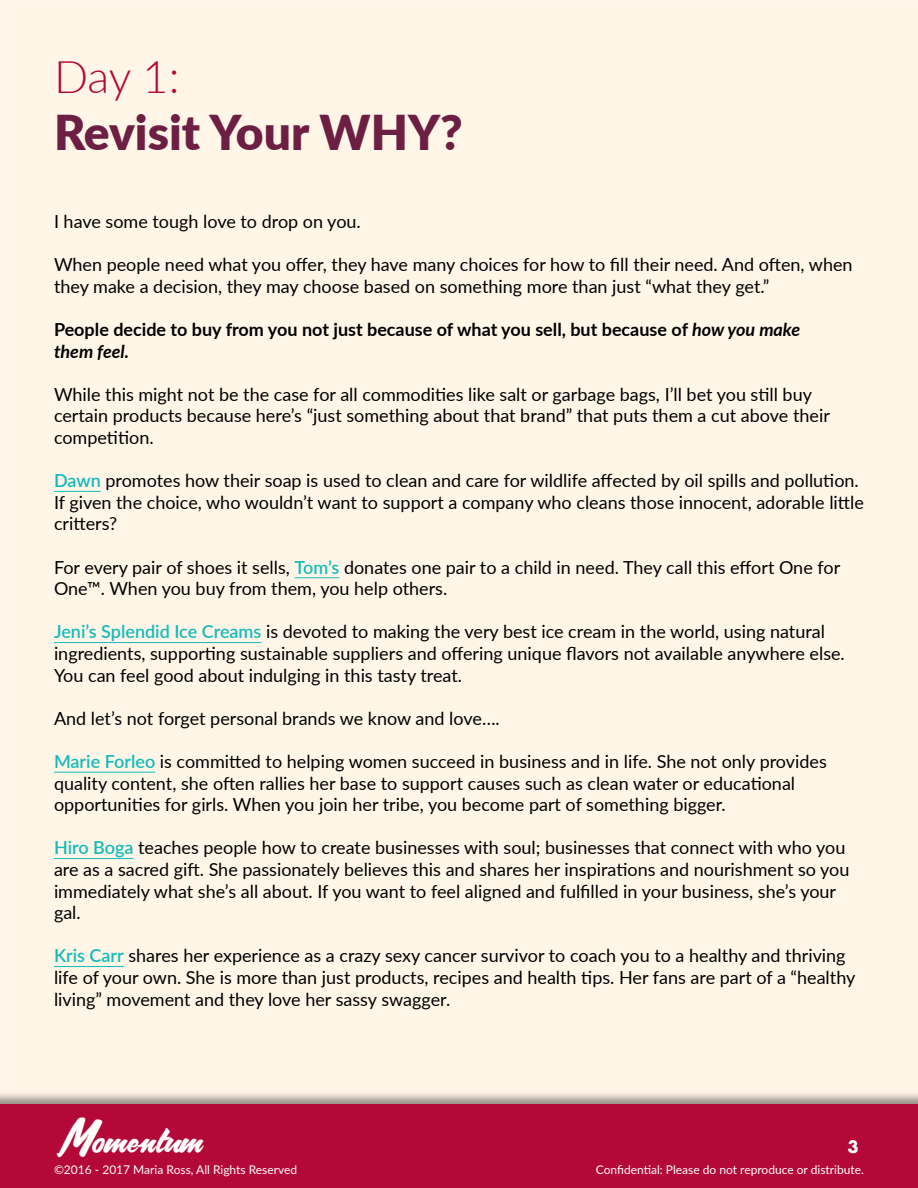
<style>
.page{position:relative;width:918px;height:1188px;background:#fff}
.page>*{position:absolute;margin:0;border:0;box-sizing:border-box;transform-origin:0 0}
.t1{font:900 48px "Lato";color:#6d1e43}
.t2{font:300 45px "Lato";color:#b30838}
.t3{font:33px "Carosello";color:#fff}
.t4{font:18px/21.6px "Lato";color:#000}
.t5{font:700 18px/21.6px "Lato";color:#000}
.t6{font:700 18px "Intrepid";color:#fff}
.t7{font:12px "Lato";color:#fff}
.s1{font-style:italic}
.s2{font-weight:600;color:#14bbbb}
.s3{font-size:47.85px}
</style>
<div class="page">
<div style="left:0;top:1091px;width:918px;height:97px;background:#000;opacity:.45"></div>
<div style="left:0;top:1104px;width:918px;height:84px;background:#b30838"></div>
<hr style="left:54px;top:491px;width:47px;height:1px;background:#14bbbb">
<hr style="left:295px;top:577px;width:44px;height:1px;background:#14bbbb">
<hr style="left:54px;top:642px;width:207px;height:1px;background:#14bbbb">
<hr style="left:54px;top:772px;width:101px;height:1px;background:#14bbbb">
<hr style="left:54px;top:858px;width:80px;height:1px;background:#14bbbb">
<hr style="left:54px;top:966px;width:70px;height:1px;background:#14bbbb">
<h2 class="t2" style="left:54px;top:46px;width:127px">Day 1:</h2>
<h1 class="t1" style="left:54px;top:97px;width:410px">Revisit Your WHY?</h1>
<p class="t4" style="left:54px;top:210px;width:308px">I have some tough love to drop on you.</p>
<p class="t4" style="left:54px;top:253px;width:800px">When people need what you offer, they have many choices for how to fill their need. And often, when they make a decision, they may choose based on something more than just “what they get.”</p>
<p class="t5" style="left:54px;top:318px;width:748px">People decide to buy from you not just because of what you sell, but because of <span class="s1">how you make them feel.</span></p>
<p class="t4" style="left:54px;top:383px;width:777px">While this might not be the case for all commodities like salt or garbage bags, I’ll bet you still buy certain products because here’s “just something about that brand” that puts them a cut above their competition.</p>
<p class="t4" style="left:54px;top:469px;width:811px"><span class="s2">Dawn</span> promotes how their soap is used to clean and care for wildlife affected by oil spills and pollution.<br>If given the choice, who wouldn’t want to support a company who cleans those innocent, adorable little critters?</p>
<p class="t4" style="left:54px;top:556px;width:788px">For every pair of shoes it sells, <span class="s2">Tom’s</span> donates one pair to a child in need. They call this effort One for<br>One™. When you buy from them, you help others.</p>
<p class="t4" style="left:54px;top:620px;width:792px"><span class="s2">Jeni’s Splendid Ice Creams</span> is devoted to making the very best ice cream in the world, using natural ingredients, supporting sustainable suppliers and offering unique flavors not available anywhere else.<br>You can feel good about indulging in this tasty treat.</p>
<p class="t4" style="left:54px;top:707px;width:447px">And let’s not forget personal brands we know and love….</p>
<p class="t4" style="left:54px;top:750px;width:774px"><span class="s2">Marie Forleo</span> is committed to helping women succeed in business and in life. She not only provides quality content, she often rallies her base to support causes such as clean water or educational opportunities for girls. When you join her tribe, you become part of something bigger.</p>
<p class="t4" style="left:54px;top:836px;width:797px"><span class="s2">Hiro Boga</span> teaches people how to create businesses with soul; businesses that connect with who you are as a sacred gift. She passionately believes this and shares her inspirations and nourishment so you immediately what she’s all about. If you want to feel aligned and fulfilled in your business, she’s your gal.</p>
<p class="t4" style="left:54px;top:944px;width:803px"><span class="s2">Kris Carr</span> shares her experience as a crazy sexy cancer survivor to coach you to a healthy and thriving life of your own. She is more than just products, recipes and health tips. Her fans are part of a “healthy living” movement and they love her sassy swagger.</p>
<h3 class="t3" style="left:64px;top:1125px;width:141px"><span class="s3">M</span>omentum</h3>
<p class="t6" style="left:848px;top:1136px;width:12px">3</p>
<p class="t7" style="left:54px;top:1161px;width:245px">©2016 - 2017 Maria Ross, All Rights Reserved</p>
<p class="t7" style="left:596px;top:1161px;width:270px">Confidential: Please do not reproduce or distribute.</p>
</div>
